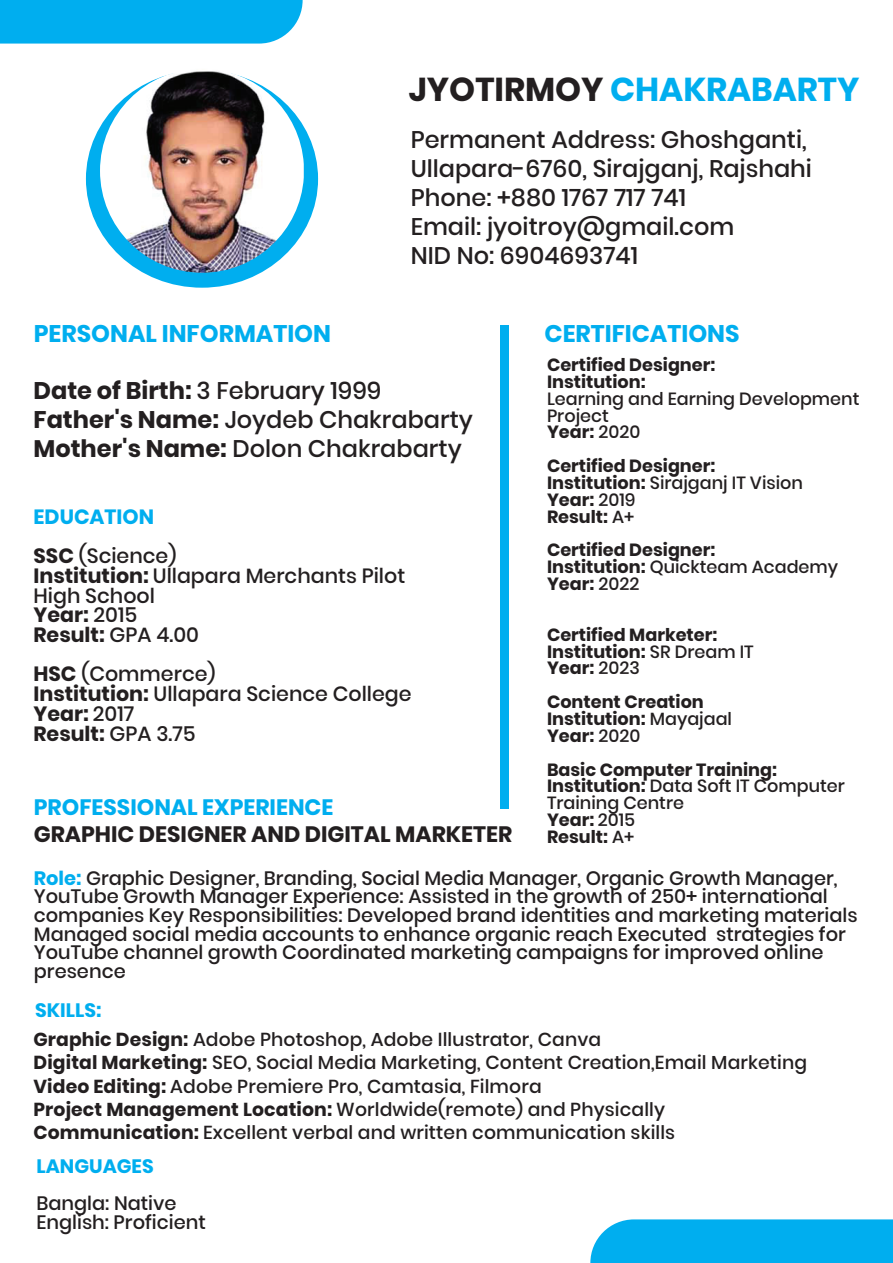
<style>
.page{position:relative;width:893px;height:1263px;background:#fff}
.page>*{position:absolute;margin:0;border:0;box-sizing:border-box;transform-origin:0 0}
.t1{font:700 33px "Poppins";color:#00aeef}
.t2{font:500 24px/28.8px "Poppins";color:#231f20}
.t3{font:700 24px "Poppins";color:#00aeef}
.t4{font:700 22.2px "Poppins";color:#231f20}
.t5{font:700 22.2px "Poppins";color:#00aeef}
.t6{font:500 20.55px/19.6px "Poppins";color:#231f20}
.t7{font:700 20.55px/39.3px "Poppins";color:#00aeef}
.t8{font:500 19.35px/18.6px "Poppins";color:#231f20}
.t9{font:700 19.35px "Poppins";color:#00aeef}
.t10{font:500 18.75px/23.2px "Poppins";letter-spacing:.005em;color:#231f20}
.t11{font:700 17.7px/16.8px "Poppins";color:#231f20}
.t12{font:500 17.7px/16.8px "Poppins";color:#231f20}
.s1{color:#231f20}
.s2{font-weight:700}
.s3{font-weight:500;color:#231f20}
.s4{font-weight:500}
.s5{font-weight:700;color:#00aeef}
</style>
<div class="page">
<div style="left:86px;top:70px;width:232px;height:218px;background:#00aeef;border-radius:50%"></div>
<img style="left:100px;top:69px;width:204px;height:204px;border-radius:100px">
<div style="left:0;top:0;width:303px;height:44px;background:#00aeef"></div>
<div style="left:590px;top:1219px;width:303px;height:44px;background:#00aeef"></div>
<div style="left:500px;top:325px;width:9px;height:483px;background:#00aeef"></div>
<h1 class="t1" style="left:409px;top:71px;width:452px"><span class="s1">JYOTIRMOY</span> CHAKRABARTY</h1>
<p class="t2" style="left:411px;top:126px;width:403px">Permanent Address: Ghoshganti,<br>Ullapara-6760, Sirajganj, Rajshahi<br>Phone: +880 1767 717 741<br>Email: jyoitroy@gmail.com<br>NID No: 6904693741</p>
<p class="t3" style="left:34px;top:319px;width:299px">PERSONAL INFORMATION</p>
<p class="t3" style="left:544px;top:319px;width:197px">CERTIFICATIONS</p>
<p class="t2" style="left:34px;top:376px;width:441px"><span class="s2">Date of Birth:</span> 3 February 1999<br><span class="s2">Father's Name:</span> Joydeb Chakrabarty<br><span class="s2">Mother's Name:</span> Dolon Chakrabarty</p>
<p class="t7" style="left:34px;top:497px;width:144px">EDUCATION<br><span class="s1">SSC</span> <span class="s3">(Science)</span></p>
<p class="t6" style="left:34px;top:566px;width:373px"><span class="s2">Institution:</span> Ullapara Merchants Pilot<br>High School<br><span class="s2">Year:</span> 2015<br><span class="s2">Result:</span> GPA 4.00</p>
<p class="t6" style="left:34px;top:664px;width:380px"><span class="s2">HSC</span> (Commerce)<br><span class="s2">Institution:</span> Ullapara Science College<br><span class="s2">Year:</span> 2017<br><span class="s2">Result:</span> GPA 3.75</p>
<p class="t5" style="left:34px;top:795px;width:301px">PROFESSIONAL EXPERIENCE</p>
<p class="t4" style="left:34px;top:821px;width:480px">GRAPHIC DESIGNER AND DIGITAL MARKETER</p>
<p class="t11" style="left:547px;top:356px;width:170px">Certified Designer:<br>Institution:</p>
<p class="t12" style="left:547px;top:390px;width:314px">Learning and Earning Development<br>Project<br><span class="s2">Year:</span> 2020</p>
<p class="t11" style="left:547px;top:458px;width:258px">Certified Designer:<br>Institution: <span class="s4">Sirajganj IT Vision<br></span>Year: <span class="s4">2019<br></span>Result: <span class="s4">A+</span></p>
<p class="t11" style="left:547px;top:542px;width:293px">Certified Designer:<br>Institution: <span class="s4">Quickteam Academy<br></span>Year: <span class="s4">2022</span></p>
<p class="t11" style="left:547px;top:626px;width:208px">Certified Marketer:<br>Institution: <span class="s4">SR Dream IT<br></span>Year: <span class="s4">2023</span></p>
<p class="t11" style="left:547px;top:694px;width:187px">Content Creation<br>Institution: <span class="s4">Mayajaal<br></span>Year: <span class="s4">2020</span></p>
<p class="t11" style="left:547px;top:761px;width:299px">Basic Computer Training:<br>Institution: <span class="s4">Data Soft IT Computer<br>Training Centre<br></span>Year: <span class="s4">2015<br></span>Result: <span class="s4">A+</span></p>
<p class="t8" style="left:34px;top:869px;width:825px"><span class="s5">Role:</span> Graphic Designer, Branding, Social Media Manager, Organic Growth Manager, YouTube Growth Manager Experience: Assisted in the growth of 250+ international companies Key Responsibilities: Developed brand identities and marketing materials Managed social media accounts to enhance organic reach Executed strategies for YouTube channel growth Coordinated marketing campaigns for improved online presence</p>
<p class="t9" style="left:35px;top:999px;width:68px">SKILLS:</p>
<p class="t10" style="left:34px;top:1028px;width:775px"><span class="s2">Graphic Design:</span> Adobe Photoshop, Adobe Illustrator, Canva<br><span class="s2">Digital Marketing:</span> SEO, Social Media Marketing, Content Creation,Email Marketing <span class="s2">Video Editing:</span> Adobe Premiere Pro, Camtasia, Filmora<br><span class="s2">Project Management Location:</span> Worldwide(remote) and Physically <span class="s2">Communication:</span> Excellent verbal and written communication skills</p>
<p class="t9" style="left:37px;top:1155px;width:119px">LANGUAGES</p>
<p class="t8" style="left:37px;top:1194px;width:171px">Bangla: Native<br>English: Proficient</p>
</div>
